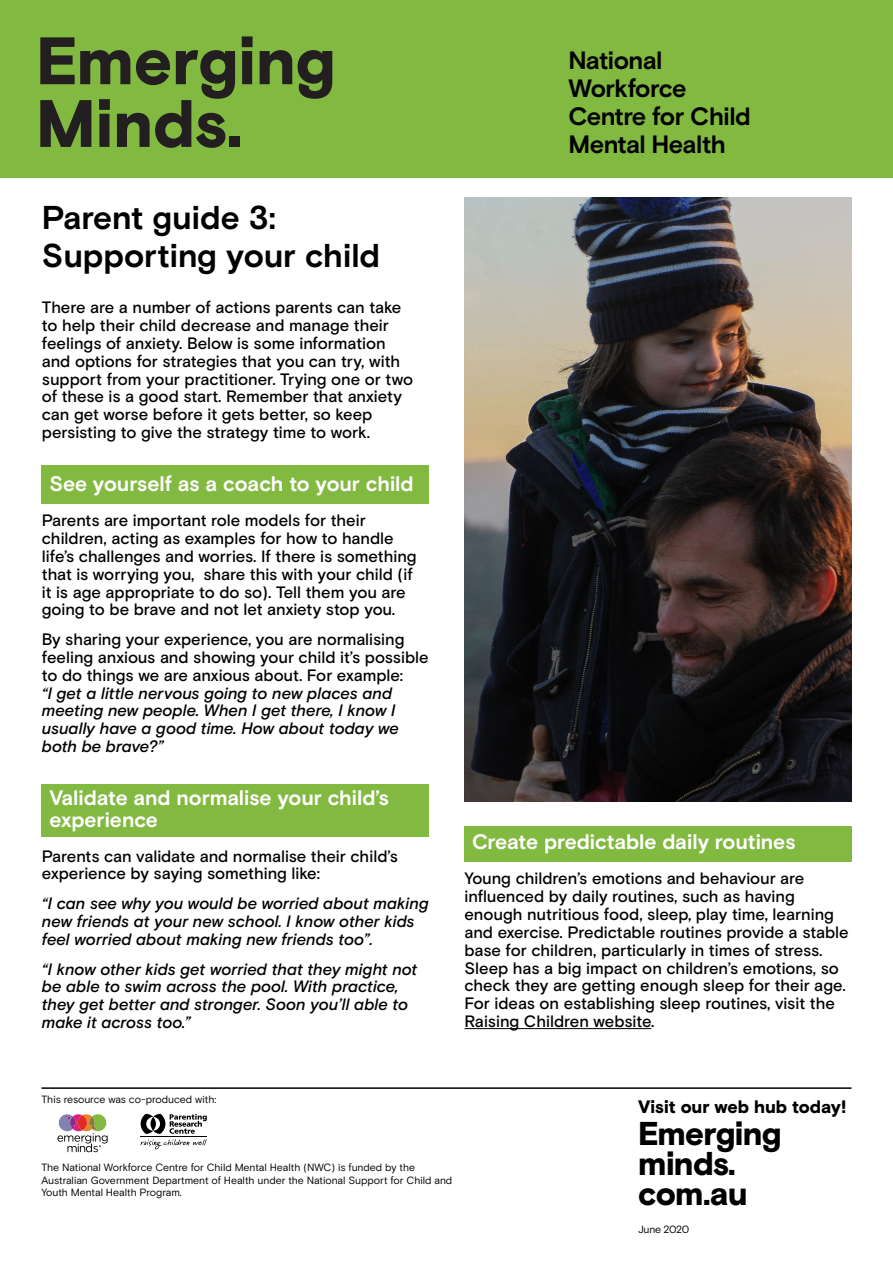
<style>
.page{position:relative;width:893px;height:1263px;background:#fff}
.page>*{position:absolute;margin:0;border:0;box-sizing:border-box;transform-origin:0 0}
.t1{font:700 33px/38px "Basis Grotesque Pro";color:#000}
.t2{font:900 33px/30px "Basis Grotesque Pro";letter-spacing:-.025em;color:#000}
.t3{font:700 25.05px/28px "Basis Grotesque Pro";letter-spacing:-.025em;color:#000}
.t4{font:700 21px/22.6px "Basis Grotesque Pro";letter-spacing:-.005em;color:#fff}
.t5{font:900 18px "Basis Grotesque Pro";letter-spacing:-.005em;color:#000}
.t6{font:500 16.5px/17.9px "Basis Grotesque Pro";letter-spacing:-.005em;color:#000}
.t7{font:italic 500 16.5px/17.9px "Basis Grotesque Pro";letter-spacing:-.005em;color:#000}
.t8{font:10.5px/12.6px "Basis Grotesque Pro";letter-spacing:-.01em;color:#000}
.t9{font:10.5px "Basis Grotesque Pro";letter-spacing:-.035em;color:#000}
</style>
<div class="page">
<hr style="left:41px;top:1087px;width:810px;height:2px;background:#000">
<svg style="left:140px;top:1114px;width:67px;height:35px"></svg>
<hr style="left:141px;top:1136px;width:66px;height:1px;background:#000">
<svg style="left:57px;top:1114px;width:51px;height:38px"></svg>
<div style="left:42px;top:465px;width:387px;height:39px;background:#82b941"></div>
<div style="left:41px;top:784px;width:387px;height:52px;background:#82b941"></div>
<div style="left:464px;top:826px;width:387px;height:36px;background:#82b941"></div>
<div style="left:0;top:0;width:893px;height:177px;background:#82b941"></div>
<svg style="left:242px;top:36px;width:11px;height:48px"></svg>
<svg style="left:260px;top:50px;width:32px;height:34px"></svg>
<svg style="left:298px;top:50px;width:34px;height:49px"></svg>
<svg style="left:40px;top:37px;width:195px;height:111px"></svg>
<div style="left:229px;top:137px;width:11px;height:10px;background:#231f20"></div>
<hr style="left:464px;top:1028px;width:187px;height:1px;background:#000">
<img style="left:464px;top:198px;width:387px;height:603px">
<h1 class="t1" style="left:42px;top:200px;width:340px">Parent guide 3:<br>Supporting your child</h1>
<p class="t6" style="left:42px;top:299px;width:373px">There are a number of actions parents can take to help their child decrease and manage their feelings of anxiety. Below is some information and options for strategies that you can try, with support from your practitioner. Trying one or two of these is a good start. Remember that anxiety can get worse before it gets better, so keep persisting to give the strategy time to work.</p>
<p class="t4" style="left:49px;top:473px;width:366px">See yourself as a coach to your child</p>
<p class="t6" style="left:42px;top:512px;width:376px">Parents are important role models for their children, acting as examples for how to handle life’s challenges and worries. If there is something that is worrying you, share this with your child (if it is age appropriate to do so). Tell them you are going to be brave and not let anxiety stop you.</p>
<p class="t6" style="left:42px;top:631px;width:388px">By sharing your experience, you are normalising feeling anxious and showing your child it’s possible to do things we are anxious about. For example:</p>
<p class="t7" style="left:42px;top:684px;width:359px">“I get a little nervous going to new places and meeting new people. When I get there, I know I usually have a good time. How about today we both be brave?”</p>
<p class="t4" style="left:49px;top:787px;width:341px">Validate and normalise your child’s experience</p>
<p class="t6" style="left:42px;top:847px;width:358px">Parents can validate and normalise their child’s experience by saying something like:</p>
<p class="t7" style="left:42px;top:895px;width:388px">“I can see why you would be worried about making new friends at your new school. I know other kids feel worried about making new friends too”.</p>
<p class="t7" style="left:42px;top:960px;width:377px">“I know other kids get worried that they might not be able to swim across the pool. With practice, they get better and stronger. Soon you’ll able to make it across too.”</p>
<h2 class="t3" style="left:569px;top:47px;width:184px">National<br>Workforce<br>Centre for Child<br>Mental Health</h2>
<p class="t4" style="left:472px;top:831px;width:325px">Create predictable daily routines</p>
<p class="t6" style="left:464px;top:870px;width:386px">Young children’s emotions and behaviour are influenced by daily routines, such as having enough nutritious food, sleep, play time, learning and exercise. Predictable routines provide a stable base for children, particularly in times of stress.<br>Sleep has a big impact on children’s emotions, so check they are getting enough sleep for their age.<br>For ideas on establishing sleep routines, visit the Raising Children website.</p>
<p class="t8" style="left:41px;top:1093px;width:176px">This resource was co-produced with:</p>
<p class="t8" style="left:41px;top:1161px;width:412px">The National Workforce Centre for Child Mental Health (NWC) is funded by the<br>Australian Government Department of Health under the National Support for Child and<br>Youth Mental Health Program.</p>
<p class="t5" style="left:638px;top:1096px;width:210px">Visit our web hub today!</p>
<h1 class="t2" style="left:638px;top:1120px;width:145px">Emerging minds. com.au</h1>
<p class="t9" style="left:638px;top:1223px;width:53px">June 2020</p>
</div>
